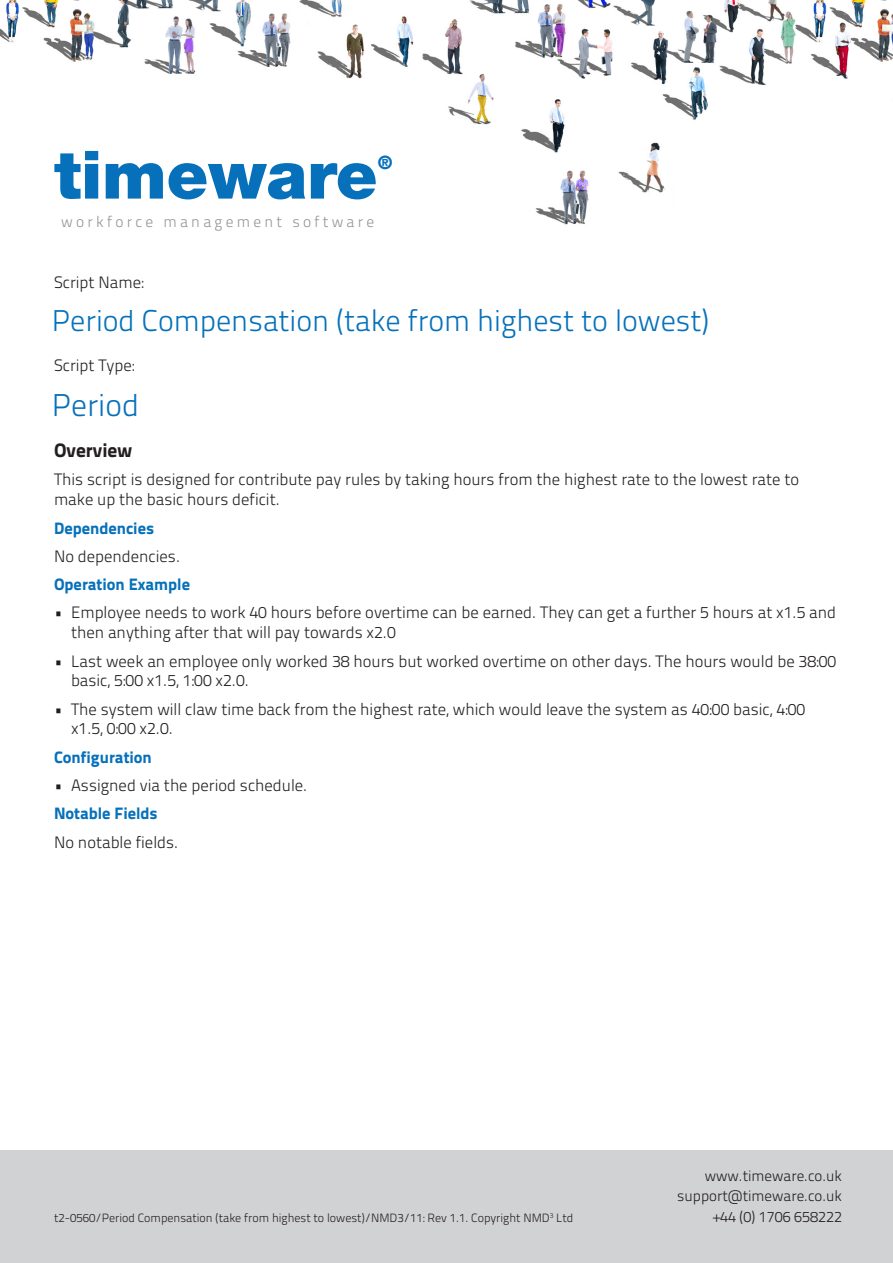
<style>
.page{position:relative;width:893px;height:1263px;background:#fff}
.page>*{position:absolute;margin:0;border:0;box-sizing:border-box;transform-origin:0 0}
.t1{font:900 66.75px "Helvetica Neue LT Std";color:#0671ba}
.t2{font:31.5px "Titillium Text 22 L 250 wt";color:#0671ba}
.t3{font:30px "Titillium Text 22 L 250 wt";color:#0671ba}
.t4{font:19.5px "Titillium Text 22 L 999 wt";color:#231f20}
.t5{font:900 18.45px "Helvetica Neue LT Std";color:#0671ba}
.t6{font:16.5px/19.8px "Titillium Text 22 L 250 wt";color:#231f20}
.t7{font:16.5px "Titillium Text 22 L 999 wt";color:#0671ba}
.t8{font:15.45px "Titillium Text 22 L 250 wt";letter-spacing:.21em;color:#939598}
.t9{font:15px "Titillium Text 22 L 250 wt";color:#231f20}
.t10{font:12px "Titillium Text 22 L 250 wt";color:#231f20}
</style>
<div class="page">
<div style="left:0;top:1150px;width:893px;height:113px;background:#d1d2d4"></div>
<img style="left:0;top:0;width:893px;height:225px">
<p class="t1" style="left:54px;top:135px;width:325px">timeware</p>
<p class="t5" style="left:378px;top:151px;width:16px">®</p>
<p class="t8" style="left:61px;top:210px;width:315px">workforce management software</p>
<p class="t6" style="left:54px;top:272px;width:91px">Script Name:</p>
<p class="t3" style="left:52px;top:299px;width:659px">Period Compensation (take from highest to lowest)</p>
<p class="t6" style="left:54px;top:355px;width:82px">Script Type:</p>
<p class="t2" style="left:52px;top:381px;width:89px">Period</p>
<p class="t4" style="left:54px;top:435px;width:80px">Overview</p>
<p class="t6" style="left:54px;top:469px;width:747px">This script is designed for contribute pay rules by taking hours from the highest rate to the lowest rate to make up the basic hours deficit.</p>
<p class="t7" style="left:54px;top:515px;width:102px">Dependencies</p>
<p class="t6" style="left:54px;top:545px;width:128px">No dependencies.</p>
<p class="t7" style="left:54px;top:571px;width:138px">Operation Example</p>
<p class="t6" style="left:71px;top:602px;width:767px;text-indent:-17px">• Employee needs to work 40 hours before overtime can be earned. They can get a further 5 hours at x1.5 and then anything after that will pay towards x2.0</p>
<p class="t6" style="left:71px;top:650px;width:767px;text-indent:-17px">• Last week an employee only worked 38 hours but worked overtime on other days. The hours would be 38:00 basic, 5:00 x1.5, 1:00 x2.0.</p>
<p class="t6" style="left:71px;top:698px;width:736px;text-indent:-17px">• The system will claw time back from the highest rate, which would leave the system as 40:00 basic, 4:00 x1.5, 0:00 x2.0.</p>
<p class="t7" style="left:54px;top:744px;width:99px">Configuration</p>
<p class="t6" style="left:54px;top:774px;width:255px">• Assigned via the period schedule.</p>
<p class="t7" style="left:54px;top:801px;width:105px">Notable Fields</p>
<p class="t6" style="left:54px;top:831px;width:126px">No notable fields.</p>
<p class="t10" style="left:54px;top:1209px;width:521px">t2-0560/Period Compensation (take from highest to lowest)/NMD3/11: Rev 1.1. Copyright NMD<sup>3</sup> Ltd</p>
<p class="t9" style="left:705px;top:1164px;width:139px">www.timeware.co.uk</p>
<p class="t9" style="left:677px;top:1185px;width:166px">support@timeware.co.uk</p>
<p class="t9" style="left:714px;top:1205px;width:130px">+44 (0) 1706 658222</p>
</div>
